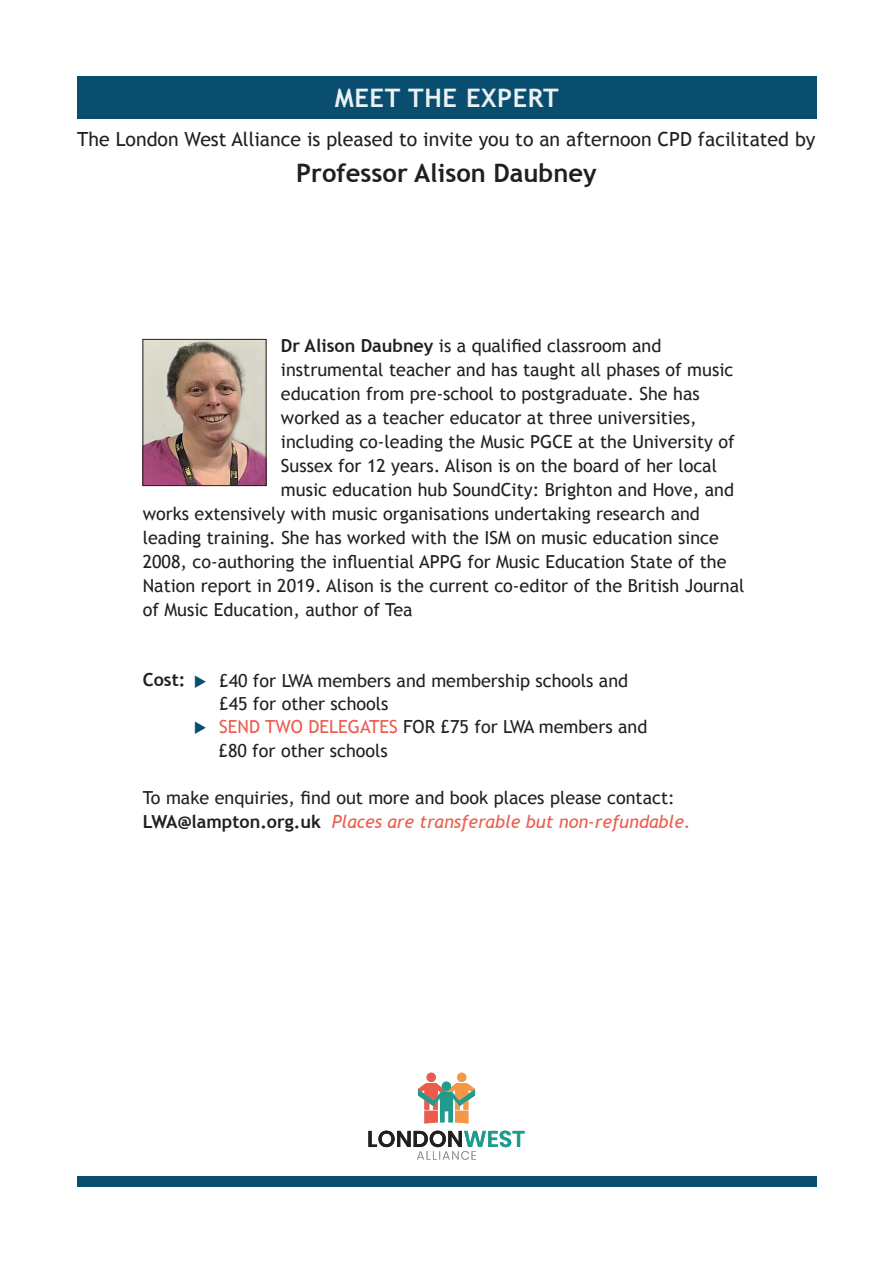
<style>
.page{position:relative;width:893px;height:1263px;background:#fff}
.page>*{position:absolute;margin:0;border:0;box-sizing:border-box;transform-origin:0 0}
.t1{font:700 25.5px "Trebuchet MS";color:#231f20}
.t2{font:700 25.5px "Trebuchet MS";letter-spacing:.025em;color:#ebf1f2}
.t3{font:19.5px "Trebuchet MS";color:#231f20}
.t4{font:18px/24px "Trebuchet MS";color:#231f20}
.s1{font-weight:700}
.s2{color:#094e6f}
.s3{color:#ed5c4d}
.s4{font-style:italic;color:#ed5c4d}
</style>
<div class="page">
<div style="left:77px;top:1176px;width:739px;height:10px;background:#094e6f"></div>
<div style="left:77px;top:77px;width:739px;height:42px;background:#094e6f"></div>
<svg style="left:418px;top:1073px;width:57px;height:50px"></svg>
<svg style="left:368px;top:1130px;width:157px;height:30px"></svg>
<img style="left:144px;top:341px;width:120px;height:143px">
<div style="left:142px;top:339px;width:124px;height:147px;border:1px solid #231f20"></div>
<h1 class="t2" style="left:335px;top:82px;width:226px">MEET THE EXPERT</h1>
<p class="t3" style="left:77px;top:128px;width:740px">The London West Alliance is pleased to invite you to an afternoon CPD facilitated by</p>
<h1 class="t1" style="left:296px;top:157px;width:302px">Professor Alison Daubney</h1>
<p class="t4" style="left:281px;top:334px;width:382px"><span class="s1">Dr Alison Daubney</span> is a qualified classroom and</p>
<p class="t4" style="left:281px;top:358px;width:454px">instrumental teacher and has taught all phases of music</p>
<p class="t4" style="left:281px;top:382px;width:420px">education from pre-school to postgraduate. She has</p>
<p class="t4" style="left:281px;top:406px;width:417px">worked as a teacher educator at three universities,</p>
<p class="t4" style="left:281px;top:430px;width:455px">including co-leading the Music PGCE at the University of</p>
<p class="t4" style="left:281px;top:454px;width:438px">Sussex for 12 years. Alison is on the board of her local</p>
<p class="t4" style="left:281px;top:478px;width:455px">music education hub SoundCity: Brighton and Hove, and</p>
<p class="t4" style="left:143px;top:502px;width:559px">works extensively with music organisations undertaking research and</p>
<p class="t4" style="left:143px;top:526px;width:578px">leading training. She has worked with the ISM on music education since</p>
<p class="t4" style="left:143px;top:550px;width:585px">2008, co-authoring the influential APPG for Music Education State of the</p>
<p class="t4" style="left:143px;top:574px;width:603px">Nation report in 2019. Alison is the current co-editor of the British Journal</p>
<p class="t4" style="left:143px;top:598px;width:271px">of Music Education, author of Tea</p>
<p class="t4" style="left:219px;top:669px;width:410px;line-height:23.4px;text-indent:-76px"><span class="s1">Cost:</span> <span class="s2">◆</span> £40 for LWA members and membership schools and £45 for other schools</p>
<p class="t4" style="left:219px;top:715px;width:430px;text-indent:-25px"><span class="s2">◆</span> <span class="s3">SEND TWO DELEGATES</span> FOR £75 for LWA members and £80 for other schools</p>
<p class="t4" style="left:143px;top:786px;width:549px">To make enquiries, find out more and book places please contact:<br><span class="s1">LWA@lampton.org.uk</span> <span class="s4">Places are transferable but non-refundable.</span></p>
</div>
